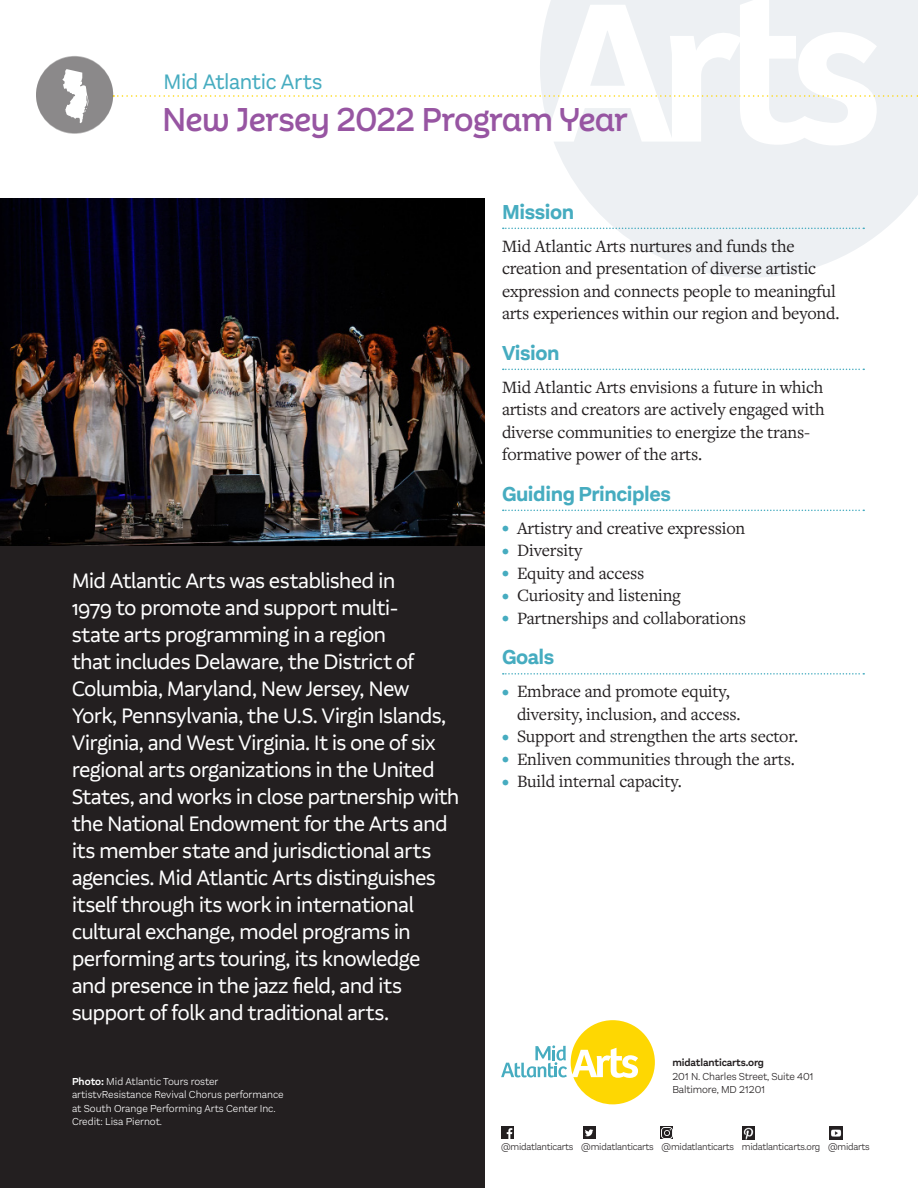
<style>
.page{position:relative;width:918px;height:1188px;background:#fff}
.page>*{position:absolute;margin:0;border:0;box-sizing:border-box;transform-origin:0 0}
.Pg1_Head_1{font:500 34.5px "Aestetico Informal";letter-spacing:-.025em;color:#9755a2}
.Pg1_Intro{font:21.75px/27px "Aestetico Formal";letter-spacing:-.005em;color:#fff}
.Pg1_MAA{font:21.75px "Aestetico";letter-spacing:-.015em;color:#46acc0}
.Pg1_Subhead{font:700 21px "Aestetico";letter-spacing:-.02em;color:#46acc0}
.Text{font:18px/22.5px "Freight Text Pro";letter-spacing:-.01em;color:#231f20}
.Caption_WH{font:300 10.5px/13.5px "Aestetico";color:#fff}
.Caption_BK{font:300 10.5px "Aestetico";letter-spacing:-.01em;color:#231f20}
.Caption_BK-2{font:600 10.5px "Aestetico";letter-spacing:-.01em;color:#231f20}
.t1{font:300 9.75px "Aestetico";letter-spacing:-.02em;color:#231f20}
.s1{font-weight:600}
.s2{font-size:15px;color:#46acc0}
</style>
<div class="page">
<div style="left:583px;top:1126px;width:12px;height:13px;background:#231f20"></div>
<svg style="left:585px;top:1129px;width:8px;height:7px"></svg>
<div style="left:501px;top:1126px;width:13px;height:13px;background:#231f20"></div>
<svg style="left:507px;top:1128px;width:5px;height:11px"></svg>
<svg style="left:661px;top:1126px;width:12px;height:13px"></svg>
<svg style="left:661px;top:1127px;width:11px;height:11px"></svg>
<svg style="left:829px;top:1126px;width:13px;height:13px"></svg>
<svg style="left:742px;top:1126px;width:13px;height:13px"></svg>
<svg style="left:501px;top:1020px;width:154px;height:84px"></svg>
<svg style="left:540px;top:0;width:378px;height:278px;fill:#edf0f3"></svg>
<svg style="left:113px;top:95px;width:805px;height:2px"></svg>
<div style="left:0;top:546px;width:484px;height:642px;background:#231f20"></div>
<svg style="left:503px;top:228px;width:361px;height:1px"></svg>
<svg style="left:503px;top:369px;width:361px;height:1px"></svg>
<svg style="left:503px;top:510px;width:361px;height:1px"></svg>
<svg style="left:503px;top:673px;width:361px;height:2px"></svg>
<img style="left:0;top:198px;width:484px;height:348px">
<div style="left:36px;top:56px;width:77px;height:77px;background:#8b898a;border-radius:50%"></div>
<svg style="left:62px;top:69px;width:26px;height:54px"></svg>
<p class="Pg1_MAA" style="left:164px;top:69px;width:160px">Mid Atlantic Arts</p>
<p class="Pg1_Head_1" style="left:162px;top:99px;width:467px">New Jersey 2022 Program Year</p>
<p class="Pg1_Intro" style="left:72px;top:568px;width:389px">Mid Atlantic Arts was established in<br>1979 to promote and support multi-<br>state arts programming in a region<br>that includes Delaware, the District of Columbia, Maryland, New Jersey, New York, Pennsylvania, the U.S. Virgin Islands, Virginia, and West Virginia. It is one of six regional arts organizations in the United States, and works in close partnership with the National Endowment for the Arts and its member state and jurisdictional arts agencies. Mid Atlantic Arts distinguishes itself through its work in international cultural exchange, model programs in performing arts touring, its knowledge and presence in the jazz field, and its support of folk and traditional arts.</p>
<p class="Caption_WH" style="left:72px;top:1074px;width:213px"><span class="s1">Photo:</span> Mid Atlantic Tours roster artistvResistance Revival Chorus performance at South Orange Performing Arts Center Inc.<br>Credit: Lisa Piernot.</p>
<p class="Pg1_Subhead" style="left:502px;top:199px;width:74px">Mission</p>
<p class="Text" style="left:502px;top:234px;width:339px">Mid Atlantic Arts nurtures and funds the creation and presentation of diverse artistic expression and connects people to meaningful arts experiences within our region and beyond.</p>
<p class="Pg1_Subhead" style="left:502px;top:340px;width:59px">Vision</p>
<p class="Text" style="left:502px;top:375px;width:324px">Mid Atlantic Arts envisions a future in which artists and creators are actively engaged with diverse communities to energize the trans&shy;formative power of the arts.</p>
<p class="Pg1_Subhead" style="left:502px;top:481px;width:170px">Guiding Principles</p>
<p class="Text" style="left:502px;top:516px;width:245px"><span class="s2">•</span> Artistry and creative expression</p>
<p class="Text" style="left:502px;top:538px;width:82px"><span class="s2">•</span> Diversity</p>
<p class="Text" style="left:502px;top:561px;width:144px"><span class="s2">•</span> Equity and access</p>
<p class="Text" style="left:502px;top:583px;width:180px"><span class="s2">•</span> Curiosity and listening</p>
<p class="Text" style="left:502px;top:606px;width:246px"><span class="s2">•</span> Partnerships and collaborations</p>
<p class="Pg1_Subhead" style="left:502px;top:645px;width:54px">Goals</p>
<p class="Text" style="left:517px;top:679px;width:225px;text-indent:-15px"><span class="s2">•</span> Embrace and promote equity, diversity, inclusion, and access.</p>
<p class="Text" style="left:502px;top:724px;width:298px"><span class="s2">•</span> Support and strengthen the arts sector.</p>
<p class="Text" style="left:502px;top:747px;width:294px"><span class="s2">•</span> Enliven communities through the arts.</p>
<p class="Text" style="left:502px;top:769px;width:181px"><span class="s2">•</span> Build internal capacity.</p>
<p class="Caption_BK-2" style="left:672px;top:1057px;width:93px">midatlanticarts.org</p>
<p class="Caption_BK" style="left:672px;top:1070px;width:143px">201 N. Charles Street, Suite 401</p>
<p class="Caption_BK" style="left:672px;top:1084px;width:95px">Baltimore, MD 21201</p>
<p class="t1" style="left:501px;top:1141px;width:370px">@midatlanticarts @midatlanticarts @midatlanticarts midatlanticarts.org @midarts</p>
</div>
